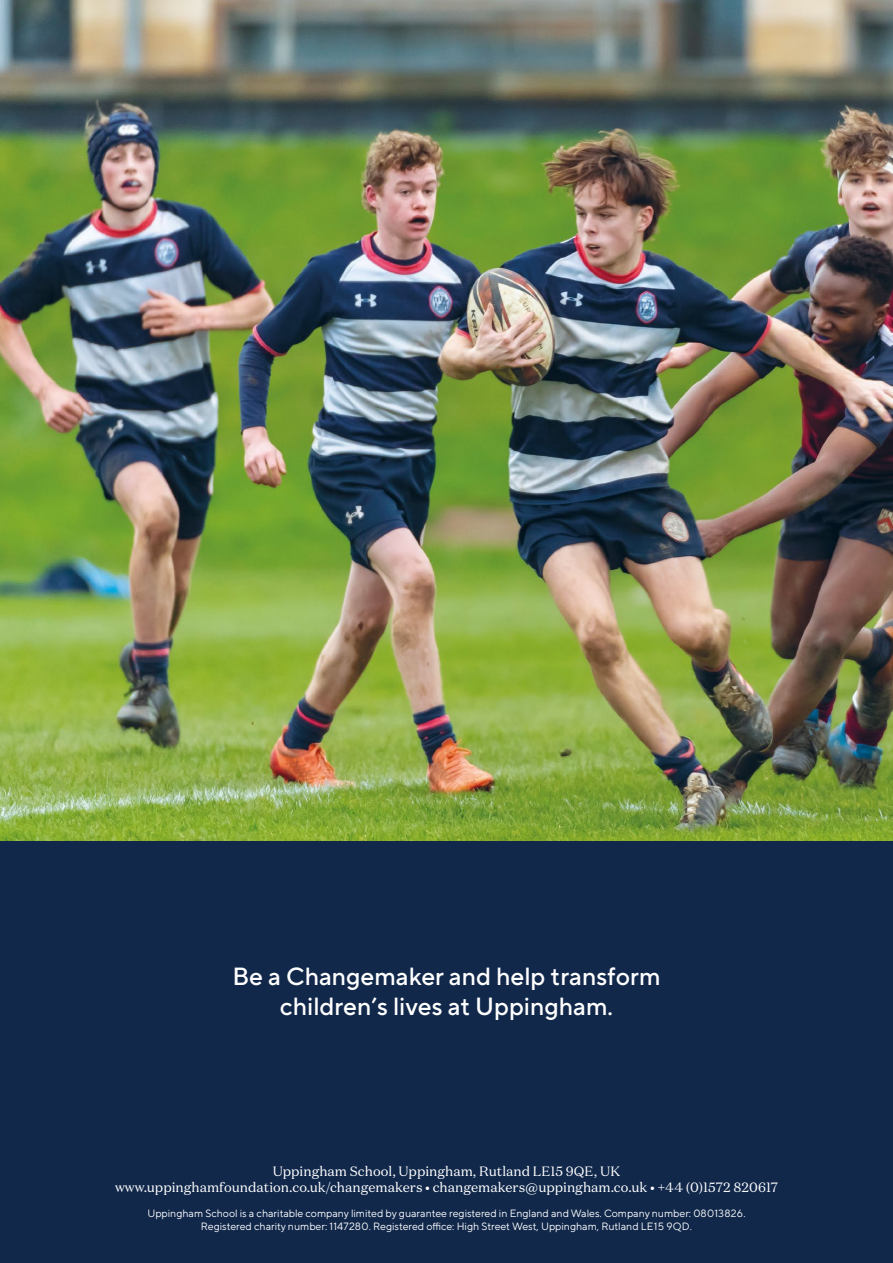
<style>
.page{position:relative;width:893px;height:1263px;background:#fff}
.page>*{position:absolute;margin:0;border:0;box-sizing:border-box;transform-origin:0 0}
.t1{font:500 24.75px/29.7px "TT Norms Pro";color:#fff;text-align:center}
.t2{font:13.5px/16.2px "Domaine Text";color:#fff;text-align:center}
.t3{font:10.5px/12.6px "TT Norms Pro";color:#fff;text-align:center}
</style>
<div class="page">
<div style="left:0;top:840px;width:893px;height:423px;background:#11284b"></div>
<img style="left:0;top:0;width:893px;height:840px">
<h1 class="t1" style="left:232px;top:959px;width:430px">Be a Changemaker and help transform children’s lives at Uppingham.</h1>
<p class="t2" style="left:115px;top:1163px;width:664px">Uppingham School, Uppingham, Rutland LE15 9QE, UK<br>www.uppinghamfoundation.co.uk/changemakers • changemakers@uppingham.co.uk • +44 (0)1572 820617</p>
<p class="t3" style="left:147px;top:1206px;width:600px">Uppingham School is a charitable company limited by guarantee registered in England and Wales. Company number: 08013826.<br>Registered charity number: 1147280. Registered office: High Street West, Uppingham, Rutland LE15 9QD.</p>
</div>
